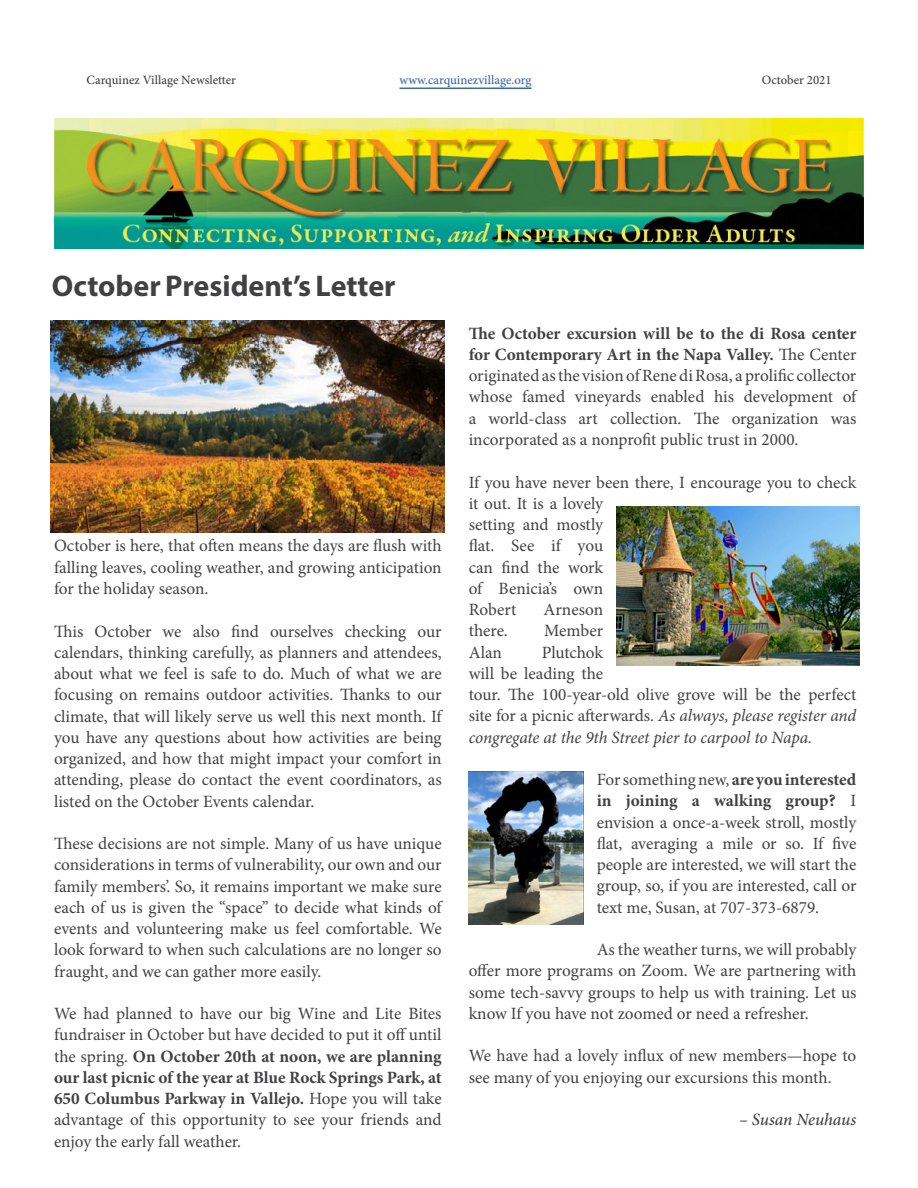
<style>
.page{position:relative;width:918px;height:1188px;background:#fff}
.page>*{position:absolute;margin:0;border:0;box-sizing:border-box;transform-origin:0 0}
.t1{font:700 30px "Myriad Pro";color:#414042}
.t2{font:17.25px/21.3px "Minion Pro";letter-spacing:-.005em;color:#414042;text-align:justify}
.t3{font:italic 500 17.25px "Minion Pro";letter-spacing:-.005em;color:#414042}
.t4{font:500 12.75px "Minion Pro";color:#414042}
.t5{font:500 12.75px "Minion Pro";color:#3a68a5}
.s1{font-weight:700}
.s2{font-style:italic}
</style>
<div class="page">
<img style="left:54px;top:118px;width:810px;height:130px">
<img style="left:51px;top:321px;width:394px;height:212px">
<img style="left:617px;top:507px;width:242px;height:158px">
<hr style="left:400px;top:88px;width:132px;height:1px;background:#3a68a5">
<img style="left:469px;top:771px;width:114px;height:153px">
<p class="t4" style="left:86px;top:71px;width:151px">Carquinez Village Newsletter</p>
<p class="t4" style="left:762px;top:71px;width:71px">October 2021</p>
<p class="t5" style="left:400px;top:71px;width:134px">www.carquinezvillage.org</p>
<h1 class="t1" style="left:52px;top:267px;width:345px">October President’s Letter</h1>
<p class="t2" style="left:54px;top:535px;width:389px">October is here, that often means the days are flush with falling leaves, cooling weather, and growing anticipation for the holiday season.</p>
<p class="t2" style="left:54px;top:620px;width:389px">This October we also find ourselves checking our calendars, thinking carefully, as planners and attendees, about what we feel is safe to do. Much of what we are focusing on remains outdoor activities. Thanks to our climate, that will likely serve us well this next month. If you have any questions about how activities are being organized, and how that might impact your comfort in attending, please do contact the event coordinators, as listed on the October Events calendar.</p>
<p class="t2" style="left:54px;top:833px;width:389px">These decisions are not simple. Many of us have unique considerations in terms of vulnerability, our own and our family members’. So, it remains important we make sure each of us is given the “space” to decide what kinds of events and volunteering make us feel comfortable. We look forward to when such calculations are no longer so fraught, and we can gather more easily.</p>
<p class="t2" style="left:54px;top:1003px;width:389px">We had planned to have our big Wine and Lite Bites fundraiser in October but have decided to put it off until the spring. <span class="s1">On October 20th at noon, we are planning our last picnic of the year at Blue Rock Springs Park, at 650 Columbus Parkway in Vallejo.</span> Hope you will take advantage of this opportunity to see your friends and enjoy the early fall weather.</p>
<p class="t2" style="left:469px;top:323px;width:389px"><span class="s1">The October excursion will be to the di Rosa center for Contemporary Art in the Napa Valley.</span> The Center originated as the vision of Rene di Rosa, a prolific collector whose famed vineyards enabled his development of a world-class art collection. The organization was incorporated as a nonprofit public trust in 2000.</p>
<p class="t2" style="left:469px;top:471px;width:389px;text-align:left">If you have never been there, I encourage you to check it out. It is a lovely<br>setting and mostly<br>flat. See if you<br>can find the work<br>of Benicia’s own<br>Robert</p>
<p class="t2" style="left:544px;top:599px;width:61px">Arneson</p>
<p class="t2" style="left:469px;top:620px;width:41px">there.</p>
<p class="t2" style="left:544px;top:620px;width:60px">Member</p>
<p class="t2" style="left:469px;top:641px;width:35px">Alan</p>
<p class="t2" style="left:469px;top:641px;width:389px;text-align:left;text-indent:73px">Plutchok<br>will be leading the<br>tour. The 100-year-old olive grove will be the perfect site for a picnic afterwards. <span class="s2">As always, please register and congregate at the 9th Street pier to carpool to Napa.</span></p>
<p class="t2" style="left:597px;top:769px;width:261px">For something new, <span class="s1">are you interested in joining a walking group?</span> I envision a once-a-week stroll, mostly flat, averaging a mile or so. If five people are interested, we will start the group, so, if you are interested, call or text me, Susan, at 707-373-6879.</p>
<p class="t2" style="left:469px;top:939px;width:389px;text-indent:128px">As the weather turns, we will probably offer more programs on Zoom. We are partnering with some tech-savvy groups to help us with training. Let us know If you have not zoomed or need a refresher.</p>
<p class="t2" style="left:469px;top:1045px;width:389px">We have had a lovely influx of new members—hope to see many of you enjoying our excursions this month.</p>
<p class="t3" style="left:739px;top:1108px;width:119px">– Susan Neuhaus</p>
</div>
